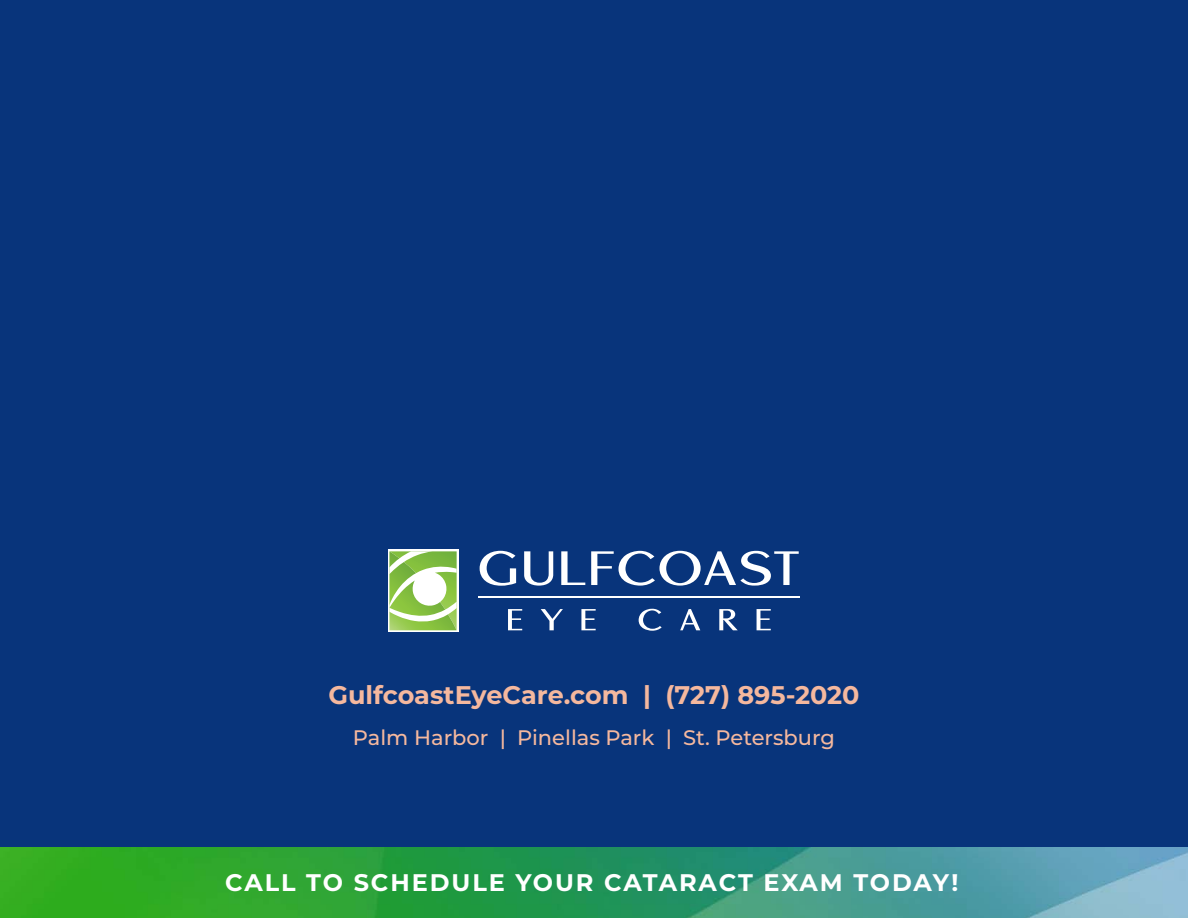
<style>
.page{position:relative;width:1188px;height:918px;background:#08347b}
.page>*{position:absolute;margin:0;border:0;box-sizing:border-box;transform-origin:0 0}
.t1{font:700 25.5px "Montserrat";color:#f5b89e}
.t2{font:700 24px "Montserrat";letter-spacing:.08em;color:#fff}
.t3{font:500 21px "Montserrat";color:#f5b89e}
</style>
<div class="page">
<img style="left:0;top:848px;width:1188px;height:70px">
<div style="left:388px;top:550px;width:70px;height:82px;background:linear-gradient(to right,#e3f1ce,#d4e8bd)"></div>
<svg style="left:480px;top:551px;width:36px;height:35px"></svg>
<svg style="left:524px;top:551px;width:29px;height:35px"></svg>
<svg style="left:561px;top:551px;width:24px;height:34px"></svg>
<svg style="left:591px;top:551px;width:208px;height:35px"></svg>
<svg style="left:389px;top:551px;width:68px;height:79px;background:#afd584"></svg>
<hr style="left:479px;top:597px;width:321px;height:1px;background:#fff">
<svg style="left:508px;top:609px;width:14px;height:21px"></svg>
<svg style="left:541px;top:609px;width:22px;height:21px"></svg>
<svg style="left:581px;top:609px;width:15px;height:21px"></svg>
<svg style="left:639px;top:609px;width:23px;height:22px"></svg>
<svg style="left:680px;top:609px;width:20px;height:21px"></svg>
<svg style="left:719px;top:609px;width:19px;height:21px"></svg>
<svg style="left:757px;top:609px;width:14px;height:21px"></svg>
<p class="t1" style="left:328px;top:676px;width:533px">GulfcoastEyeCare.com | (727) 895-2020</p>
<p class="t3" style="left:353px;top:723px;width:484px">Palm Harbor | Pinellas Park | St. Petersburg</p>
<p class="t2" style="left:225px;top:865px;width:735px">CALL TO SCHEDULE YOUR CATARACT EXAM TODAY!</p>
</div>
